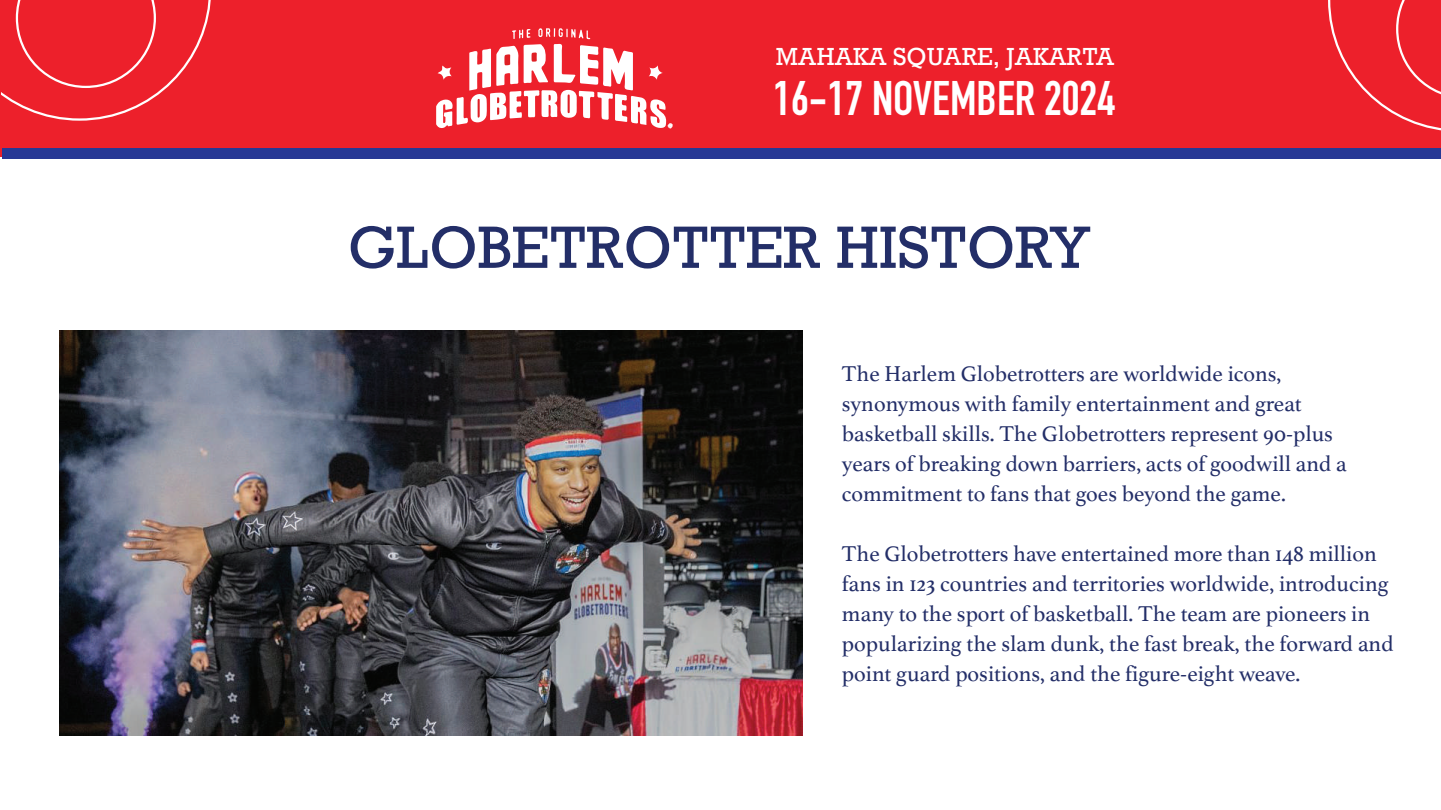
<style>
.page{position:relative;width:1441px;height:810px;background:#fff}
.page>*{position:absolute;margin:0;border:0;box-sizing:border-box;transform-origin:0 0}
.t1{font:56.1px "Rockwell";color:#232e68}
.t2{font:700 47.85px "DIN Condensed";color:#fff}
.t3{font:23.25px "Rockwell";color:#fff}
.t4{font:22.5px/30px "Athelas";color:#232e68}
</style>
<div class="page">
<div style="left:0;top:0;width:1440px;height:156px;background:#ed202b"></div>
<svg style="left:436px;top:28px;width:237px;height:101px"></svg>
<div style="left:2px;top:148px;width:1438px;height:11px;background:#273895"></div>
<svg style="left:2px;top:0;width:209px;height:121px"></svg>
<svg style="left:1328px;top:0;width:112px;height:131px"></svg>
<img style="left:59px;top:331px;width:743px;height:405px">
<p class="t3" style="left:775px;top:42px;width:340px">MAHAKA SQUARE, JAKARTA</p>
<h2 class="t2" style="left:773px;top:66px;width:343px">16-17 NOVEMBER 2024</h2>
<h1 class="t1" style="left:348px;top:213px;width:745px">GLOBETROTTER HISTORY</h1>
<p class="t4" style="left:841px;top:358px;width:506px">The Harlem Globetrotters are worldwide icons, synonymous with family entertainment and great basketball skills. The Globetrotters represent 90-plus years of breaking down barriers, acts of goodwill and a commitment to fans that goes beyond the game.</p>
<p class="t4" style="left:841px;top:538px;width:553px">The Globetrotters have entertained more than 148 million fans in 123 countries and territories worldwide, introducing many to the sport of basketball. The team are pioneers in popularizing the slam dunk, the fast break, the forward and point guard positions, and the figure-eight weave.</p>
</div>
